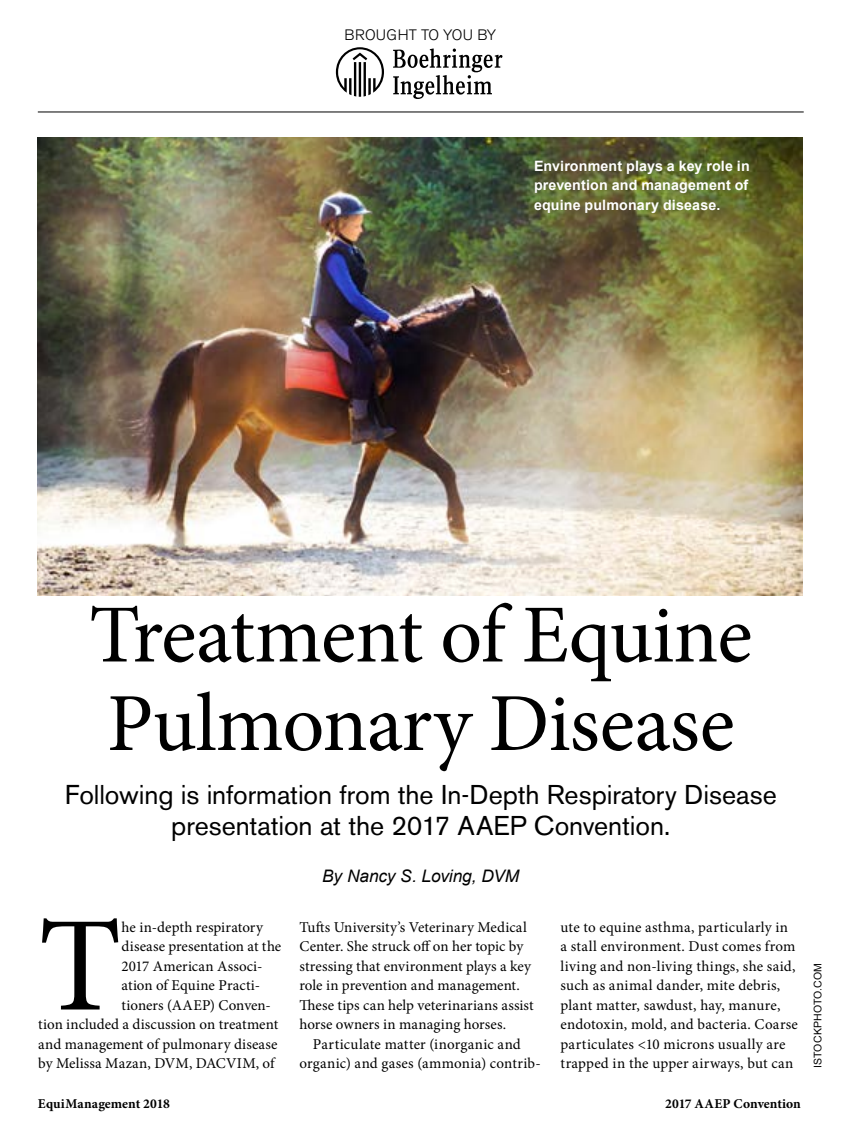
<style>
.page{position:relative;width:851px;height:1134px;background:#fff}
.page>*{position:absolute;margin:0;border:0;box-sizing:border-box;transform-origin:0 0}
.t1{font:135px "Minion Pro";color:#000}
.t2{font:82.5px/88.5px "Minion Pro";letter-spacing:-.01em;color:#000}
.t3{font:27px/31.5px "Akzidenz Grotesk BE";letter-spacing:-.005em;color:#000;text-align:center}
.t4{font:italic 17.25px "Arial";letter-spacing:-.005em;color:#000}
.t5{font:15px/19.5px "Minion Pro";letter-spacing:.01em;color:#000}
.t6{font:300 15px "Akzidenz Grotesk BE";letter-spacing:.02em;color:#000}
.t7{font:700 14.25px/19.5px "Arial";letter-spacing:.01em;color:#fff;text-align:justify}
.t8{font:700 13.5px "Minion Pro";letter-spacing:.005em;color:#000}
.t9{font:10.5px "Arial";letter-spacing:.02em;color:#000}
</style>
<div class="page">
<img style="left:38px;top:138px;width:764px;height:458px">
<svg style="left:336px;top:47px;width:48px;height:50px"></svg>
<svg style="left:393px;top:49px;width:109px;height:50px"></svg>
<hr style="left:38px;top:112px;width:765px;height:1px;background:#000">
<p class="t6" style="left:344px;top:26px;width:153px">BROUGHT TO YOU BY</p>
<p class="t7" style="left:534px;top:157px;width:217px">Environment plays a key role in prevention and management of equine pulmonary disease.</p>
<h2 class="t2" style="left:89px;top:591px;width:664px">Treatment of Equine<br>Pulmonary Disease</h2>
<h3 class="t3" style="left:65px;top:779px;width:713px">Following is information from the In-Depth Respiratory Disease presentation at the 2017 AAEP Convention.</h3>
<p class="t4" style="left:322px;top:865px;width:198px">By Nancy S. Loving, DVM</p>
<h1 class="t1" style="left:38px;top:876px;width:85px">T</h1>
<p class="t5" style="left:122px;top:917px;width:143px">he in-depth respiratory</p>
<p class="t5" style="left:122px;top:937px;width:161px">disease presentation at the</p>
<p class="t5" style="left:122px;top:956px;width:142px">2017 American Associ-</p>
<p class="t5" style="left:122px;top:976px;width:140px">ation of Equine Practi-</p>
<p class="t5" style="left:122px;top:995px;width:151px">tioners (AAEP) Conven-</p>
<p class="t5" style="left:38px;top:1015px;width:241px">tion included a discussion on treatment</p>
<p class="t5" style="left:38px;top:1034px;width:241px">and management of pulmonary disease</p>
<p class="t5" style="left:38px;top:1054px;width:238px">by Melissa Mazan, DVM, DACVIM, of</p>
<p class="t5" style="left:299px;top:917px;width:236px">Tufts University’s Veterinary Medical Center. She struck off on her topic by stressing that environment plays a key role in prevention and management.<br>These tips can help veterinarians assist horse owners in managing horses.</p>
<p class="t5" style="left:299px;top:1034px;width:243px;text-align:center">Particulate matter (inorganic and organic) and gases (ammonia) contrib-</p>
<p class="t5" style="left:560px;top:917px;width:239px">ute to equine asthma, particularly in a stall environment. Dust comes from living and non-living things, she said, such as animal dander, mite debris, plant matter, sawdust, hay, manure, endotoxin, mold, and bacteria. Coarse particulates &lt;10 microns usually are trapped in the upper airways, but can</p>
<p class="t8" style="left:38px;top:1095px;width:133px">EquiManagement 2018</p>
<p class="t8" style="left:665px;top:1095px;width:137px">2017 AAEP Convention</p>
<p class="t9" style="left:810px;top:1068px;width:107px;rotate:-90deg">ISTOCKPHOTO.COM</p>
</div>
